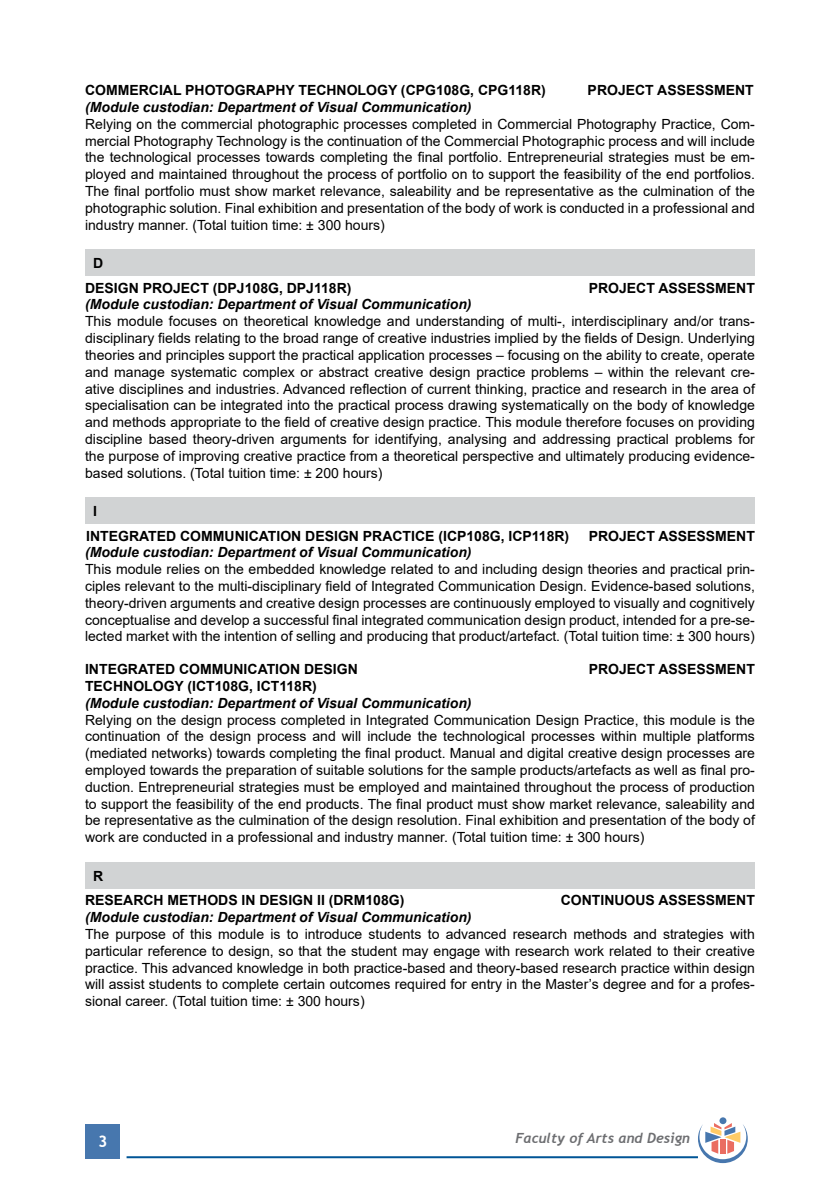
<style>
.page{position:relative;width:840px;height:1191px;background:#fff}
.page>*{position:absolute;margin:0;border:0;box-sizing:border-box;transform-origin:0 0}
.t1{font:700 16px "Trebuchet MS";color:#fff}
.t2{font:14px/16.8px "Arial";color:#000;text-align:justify}
.t3{font:700 14px/24.8px "Arial";color:#000}
.t4{font:italic 700 14px "Arial";color:#000}
.t5{font:italic 700 14px "Trebuchet";color:#6d6e71}
</style>
<div class="page">
<div style="left:86px;top:1124px;width:34px;height:34px;background:#4777ae"></div>
<hr style="left:126px;top:1156px;width:571px;height:2px;background:#005596">
<div style="left:719px;top:1117px;width:7px;height:7px;background:#4777ae;border-radius:50%"></div>
<svg style="left:697px;top:1123px;width:50px;height:40px"></svg>
<div style="left:85px;top:250px;width:669px;height:26px;background:#d1d3d4"></div>
<div style="left:85px;top:497px;width:669px;height:27px;background:#d1d3d4"></div>
<div style="left:85px;top:862px;width:669px;height:26px;background:#d1d3d4"></div>
<p class="t3" style="left:85px;top:78px;width:462px">COMMERCIAL PHOTOGRAPHY TECHNOLOGY (CPG108G, CPG118R)</p>
<p class="t3" style="left:587px;top:78px;width:167px">PROJECT ASSESSMENT</p>
<p class="t4" style="left:85px;top:98px;width:388px">(Module custodian: Department of Visual Communication)</p>
<p class="t2" style="left:85px;top:115px;width:671px">Relying on the commercial photographic processes completed in Commercial Photography Practice, Com&shy;mercial Photography Technology is the continuation of the Commercial Photographic process and will include the technological processes towards completing the final portfolio. Entrepreneurial strategies must be em&shy;ployed and maintained throughout the process of portfolio on to support the feasibility of the end portfolios.<br>The final portfolio must show market relevance, saleability and be representative as the culmination of the photographic solution. Final exhibition and presentation of the body of work is conducted in a professional and industry manner. (Total tuition time: ± 300 hours)</p>
<p class="t3" style="left:85px;top:251px;width:268px;text-indent:8px">D<br>DESIGN PROJECT (DPJ108G, DPJ118R)</p>
<p class="t3" style="left:588px;top:275px;width:167px">PROJECT ASSESSMENT</p>
<p class="t4" style="left:85px;top:295px;width:388px">(Module custodian: Department of Visual Communication)</p>
<p class="t2" style="left:85px;top:313px;width:671px">This module focuses on theoretical knowledge and understanding of multi-, interdisciplinary and/or trans&shy;disciplinary fields relating to the broad range of creative industries implied by the fields of Design. Underlying theories and principles support the practical application processes – focusing on the ability to create, operate and manage systematic complex or abstract creative design practice problems – within the relevant cre&shy;ative disciplines and industries. Advanced reflection of current thinking, practice and research in the area of specialisation can be integrated into the practical process drawing systematically on the body of knowledge and methods appropriate to the field of creative design practice. This module therefore focuses on providing discipline based theory-driven arguments for identifying, analysing and addressing practical problems for the purpose of improving creative practice from a theoretical perspective and ultimately producing evidence&shy;based solutions. (Total tuition time: ± 200 hours)</p>
<p class="t3" style="left:86px;top:498px;width:484px;text-indent:7px">I<br>INTEGRATED COMMUNICATION DESIGN PRACTICE (ICP108G, ICP118R)</p>
<p class="t3" style="left:588px;top:523px;width:167px">PROJECT ASSESSMENT</p>
<p class="t4" style="left:85px;top:543px;width:388px">(Module custodian: Department of Visual Communication)</p>
<p class="t2" style="left:85px;top:561px;width:671px">This module relies on the embedded knowledge related to and including design theories and practical prin&shy;ciples relevant to the multi-disciplinary field of Integrated Communication Design. Evidence-based solutions, theory-driven arguments and creative design processes are continuously employed to visually and cognitively conceptualise and develop a successful final integrated communication design product, intended for a pre-se&shy;lected market with the intention of selling and producing that product/artefact. (Total tuition time: ± 300 hours)</p>
<p class="t3" style="left:85px;top:657px;width:274px">INTEGRATED COMMUNICATION DESIGN</p>
<p class="t3" style="left:588px;top:657px;width:167px">PROJECT ASSESSMENT</p>
<p class="t3" style="left:85px;top:674px;width:233px">TECHNOLOGY (ICT108G, ICT118R)</p>
<p class="t4" style="left:85px;top:693px;width:388px">(Module custodian: Department of Visual Communication)</p>
<p class="t2" style="left:85px;top:711px;width:671px">Relying on the design process completed in Integrated Communication Design Practice, this module is the continuation of the design process and will include the technological processes within multiple platforms (mediated networks) towards completing the final product. Manual and digital creative design processes are employed towards the preparation of suitable solutions for the sample products/artefacts as well as final pro&shy;duction. Entrepreneurial strategies must be employed and maintained throughout the process of production to support the feasibility of the end products. The final product must show market relevance, saleability and be representative as the culmination of the design resolution. Final exhibition and presentation of the body of work are conducted in a professional and industry manner. (Total tuition time: ± 300 hours)</p>
<p class="t3" style="left:85px;top:863px;width:320px;text-indent:8px">R<br>RESEARCH METHODS IN DESIGN II (DRM108G)</p>
<p class="t3" style="left:560px;top:888px;width:195px">CONTINUOUS ASSESSMENT</p>
<p class="t4" style="left:85px;top:908px;width:388px">(Module custodian: Department of Visual Communication)</p>
<p class="t2" style="left:85px;top:925px;width:671px">The purpose of this module is to introduce students to advanced research methods and strategies with particular reference to design, so that the student may engage with research work related to their creative practice. This advanced knowledge in both practice-based and theory-based research practice within design will assist students to complete certain outcomes required for entry in the Master’s degree and for a profes&shy;sional career. (Total tuition time: ± 300 hours)</p>
<p class="t1" style="left:98px;top:1131px;width:11px">3</p>
<p class="t5" style="left:515px;top:1129px;width:176px">Faculty of Arts and Design</p>
</div>
